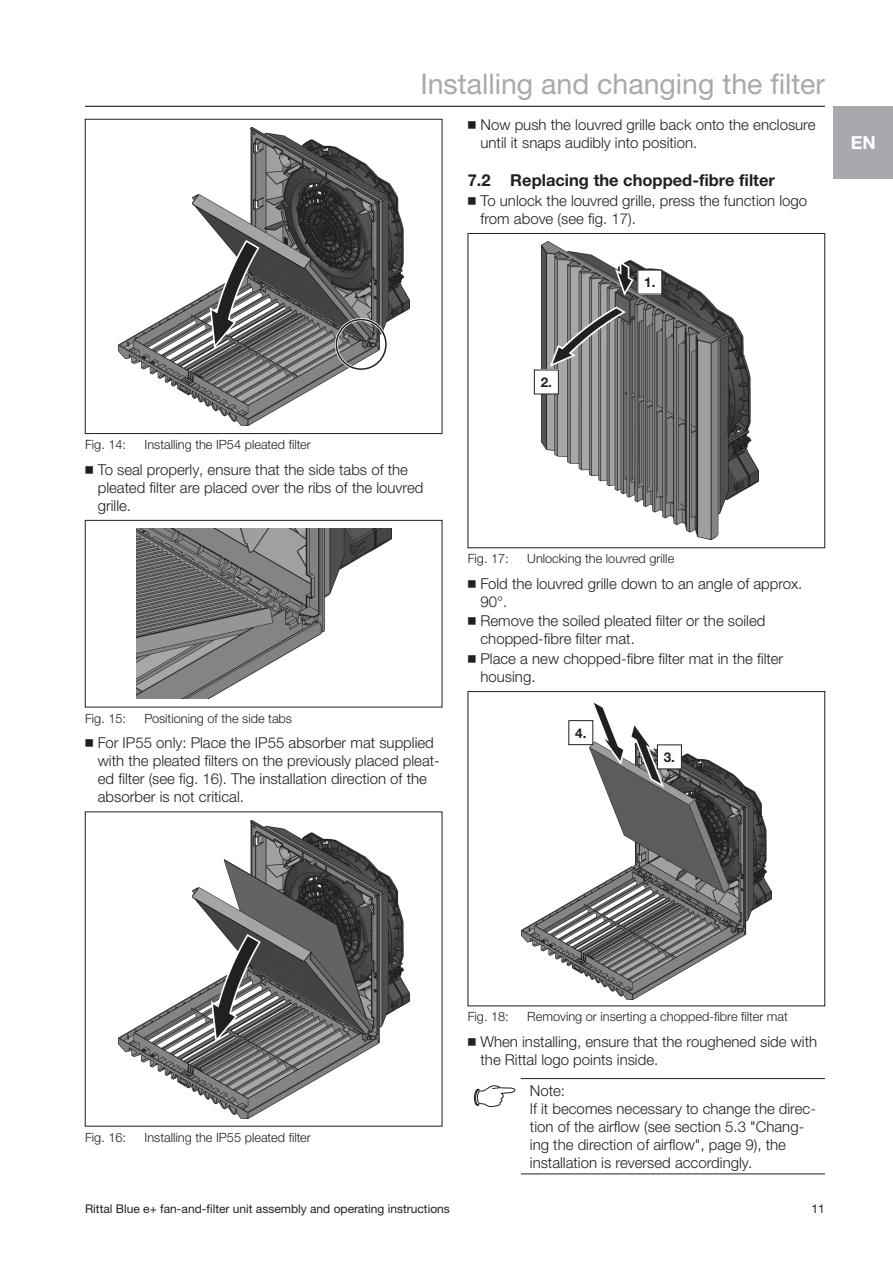
<style>
.page{position:relative;width:893px;height:1263px;background:#fff}
.page>*{position:absolute;margin:0;border:0;box-sizing:border-box;transform-origin:0 0}
.t1{font:28.5px "Neue Helvetica For Rittal";color:#a8a9ad}
.t2{font:700 18px "Neue Helvetica For Rittal";color:#fff}
.t3{font:700 16.5px "Neue Helvetica For Rittal";color:#231f20}
.t4{font:300 15px/18px "Neue Helvetica For Rittal";color:#231f20}
.t5{font:700 13.5px "Neue Helvetica For Rittal";color:#231f20}
.t6{font:300 12.75px "Neue Helvetica For Rittal";color:#231f20}
.t7{font:12px "Neue Helvetica For Rittal";color:#231f20}
</style>
<div class="page">
<hr style="left:85px;top:106px;width:740px;height:1px;background:#231f20">
<div style="left:833px;top:106px;width:60px;height:73px;background:#a8a9ad"></div>
<img style="left:118px;top:128px;width:291px;height:297px">
<div style="left:335px;top:318px;width:52px;height:53px;border:3px solid #fff;border-radius:50%"></div>
<div style="left:336px;top:319px;width:51px;height:51px;border:2px solid #231f20;border-radius:50%"></div>
<div style="left:85px;top:119px;width:357px;height:315px;border:1px solid #231f20"></div>
<img style="left:136px;top:529px;width:255px;height:170px">
<div style="left:85px;top:520px;width:357px;height:187px;border:1px solid #231f20"></div>
<img style="left:118px;top:820px;width:291px;height:298px">
<img style="left:542px;top:242px;width:216px;height:298px">
<div style="left:534px;top:370px;width:24px;height:24px;background:#fff"></div>
<div style="left:534px;top:370px;width:25px;height:24px;border:1px solid #231f20"></div>
<div style="left:638px;top:270px;width:24px;height:24px;background:#fff"></div>
<img style="left:521px;top:702px;width:250px;height:297px">
<div style="left:569px;top:721px;width:24px;height:24px;background:#fff"></div>
<div style="left:569px;top:720px;width:24px;height:25px;border:1px solid #231f20"></div>
<div style="left:657px;top:745px;width:24px;height:24px;background:#fff"></div>
<div style="left:657px;top:745px;width:25px;height:24px;border:1px solid #231f20"></div>
<hr style="left:521px;top:1078px;width:304px;height:1px;background:#231f20">
<hr style="left:521px;top:1173px;width:304px;height:1px;background:#231f20">
<svg style="left:474px;top:1085px;width:42px;height:22px"></svg>
<h1 class="t1" style="left:420px;top:66px;width:406px">Installing and changing the filter</h1>
<p class="t4" style="left:480px;top:116px;width:337px;text-indent:-13px">◾ Now push the louvred grille back onto the enclosure until it snaps audibly into position.</p>
<p class="t3" style="left:468px;top:170px;width:309px">7.2 Replacing the chopped-fibre filter</p>
<p class="t4" style="left:480px;top:191px;width:328px;text-indent:-13px">◾ To unlock the louvred grille, press the function logo from above (see fig. 17).</p>
<p class="t5" style="left:644px;top:274px;width:13px">1.</p>
<p class="t2" style="left:851px;top:132px;width:27px">EN</p>
<p class="t6" style="left:85px;top:437px;width:43px">Fig. 14:</p>
<p class="t6" style="left:145px;top:437px;width:168px">Installing the IP54 pleated filter</p>
<p class="t4" style="left:98px;top:460px;width:327px;text-indent:-13px">◾ To seal properly, ensure that the side tabs of the pleated filter are placed over the ribs of the louvred grille.</p>
<p class="t6" style="left:85px;top:710px;width:43px">Fig. 15:</p>
<p class="t6" style="left:145px;top:710px;width:149px">Positioning of the side tabs</p>
<p class="t4" style="left:98px;top:734px;width:343px;text-indent:-13px">◾ For IP55 only: Place the IP55 absorber mat supplied with the pleated filters on the previously placed pleat&shy;ed filter (see fig. 16). The installation direction of the absorber is not critical.</p>
<p class="t5" style="left:541px;top:374px;width:13px">2.</p>
<p class="t6" style="left:468px;top:551px;width:43px">Fig. 17:</p>
<p class="t6" style="left:527px;top:551px;width:148px">Unlocking the louvred grille</p>
<p class="t4" style="left:480px;top:574px;width:323px;text-indent:-13px">◾ Fold the louvred grille down to an angle of approx.<br>90°.</p>
<p class="t4" style="left:480px;top:612px;width:286px;text-indent:-13px">◾ Remove the soiled pleated filter or the soiled chopped-fibre filter mat.</p>
<p class="t4" style="left:480px;top:649px;width:304px;text-indent:-13px">◾ Place a new chopped-fibre filter mat in the filter housing.</p>
<p class="t5" style="left:575px;top:725px;width:13px">4.</p>
<p class="t5" style="left:664px;top:749px;width:13px">3.</p>
<p class="t6" style="left:85px;top:1129px;width:43px">Fig. 16:</p>
<p class="t6" style="left:145px;top:1129px;width:168px">Installing the IP55 pleated filter</p>
<p class="t6" style="left:468px;top:1009px;width:43px">Fig. 18:</p>
<p class="t6" style="left:527px;top:1009px;width:262px">Removing or inserting a chopped-fibre filter mat</p>
<p class="t4" style="left:480px;top:1032px;width:338px;text-indent:-13px">◾ When installing, ensure that the roughened side with the Rittal logo points inside.</p>
<p class="t4" style="left:530px;top:1081px;width:288px">Note:<br>If it becomes necessary to change the direc&shy;tion of the airflow (see section 5.3 "Chang&shy;ing the direction of airflow", page 9), the installation is reversed accordingly.</p>
<p class="t7" style="left:85px;top:1201px;width:366px">Rittal Blue e+ fan-and-filter unit assembly and operating instructions</p>
<p class="t7" style="left:812px;top:1201px;width:15px">11</p>
</div>
